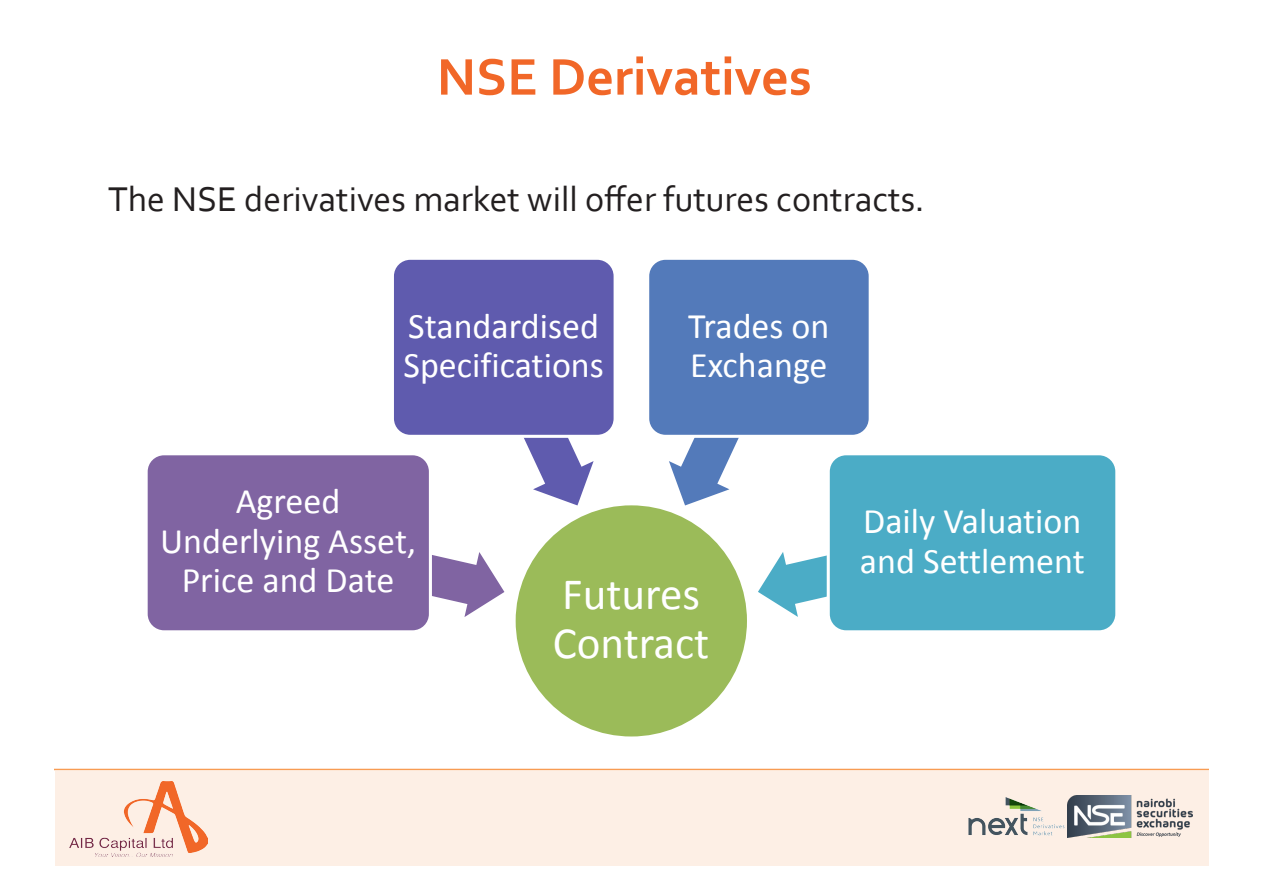
<style>
.page{position:relative;width:1263px;height:893px;background:#fff}
.page>*{position:absolute;margin:0;border:0;box-sizing:border-box;transform-origin:0 0}
.t1{font:700 54px "Corbel";color:#f16728}
.t2{font:45px/49.3px "Calibri";color:#fff}
.t3{font:36px/39.6px "Calibri";color:#fff}
.t4{font:36px "Corbel";color:#231f20}
</style>
<div class="page">
<div style="left:55px;top:771px;width:1153px;height:94px;background:#fdefe5"></div>
<img style="left:1067px;top:796px;width:125px;height:41px">
<img style="left:968px;top:797px;width:97px;height:39px">
<hr style="left:54px;top:769px;width:1155px;height:1px;background:#f89c53">
<img style="left:69px;top:782px;width:139px;height:75px">
<div style="left:514px;top:504px;width:234px;height:234px;background:#9bbb59;border-radius:50%"></div>
<svg style="left:432px;top:552px;width:72px;height:65px"></svg>
<div style="left:145px;top:452px;width:287px;height:181px;background:#8064a2;border:3px solid #fff;border-radius:18px"></div>
<svg style="left:524px;top:438px;width:70px;height:67px"></svg>
<div style="left:391px;top:257px;width:226px;height:181px;background:#5f5bae;border:3px solid #fff;border-radius:18px"></div>
<svg style="left:669px;top:438px;width:70px;height:67px"></svg>
<div style="left:646px;top:257px;width:226px;height:181px;background:#537aba;border:3px solid #fff;border-radius:18px"></div>
<svg style="left:758px;top:552px;width:69px;height:65px"></svg>
<div style="left:827px;top:452px;width:291px;height:181px;background:#4bacc6;border:3px solid #fff;border-radius:18px"></div>
<p class="t1" style="left:437px;top:43px;width:376px">NSE Derivatives</p>
<p class="t4" style="left:108px;top:176px;width:818px">The NSE derivatives market will offer futures contracts.</p>
<p class="t3" style="left:403px;top:305px;width:202px">Standardised<br>Specifications</p>
<p class="t3" style="left:688px;top:305px;width:143px">Trades on<br>Exchange</p>
<p class="t3" style="left:160px;top:481px;width:257px;text-align:center">Agreed<br>Underlying Asset,<br>Price and Date</p>
<p class="t2" style="left:553px;top:568px;width:158px">Futures<br>Contract</p>
<p class="t3" style="left:860px;top:500px;width:226px">Daily Valuation and Settlement</p>
</div>
